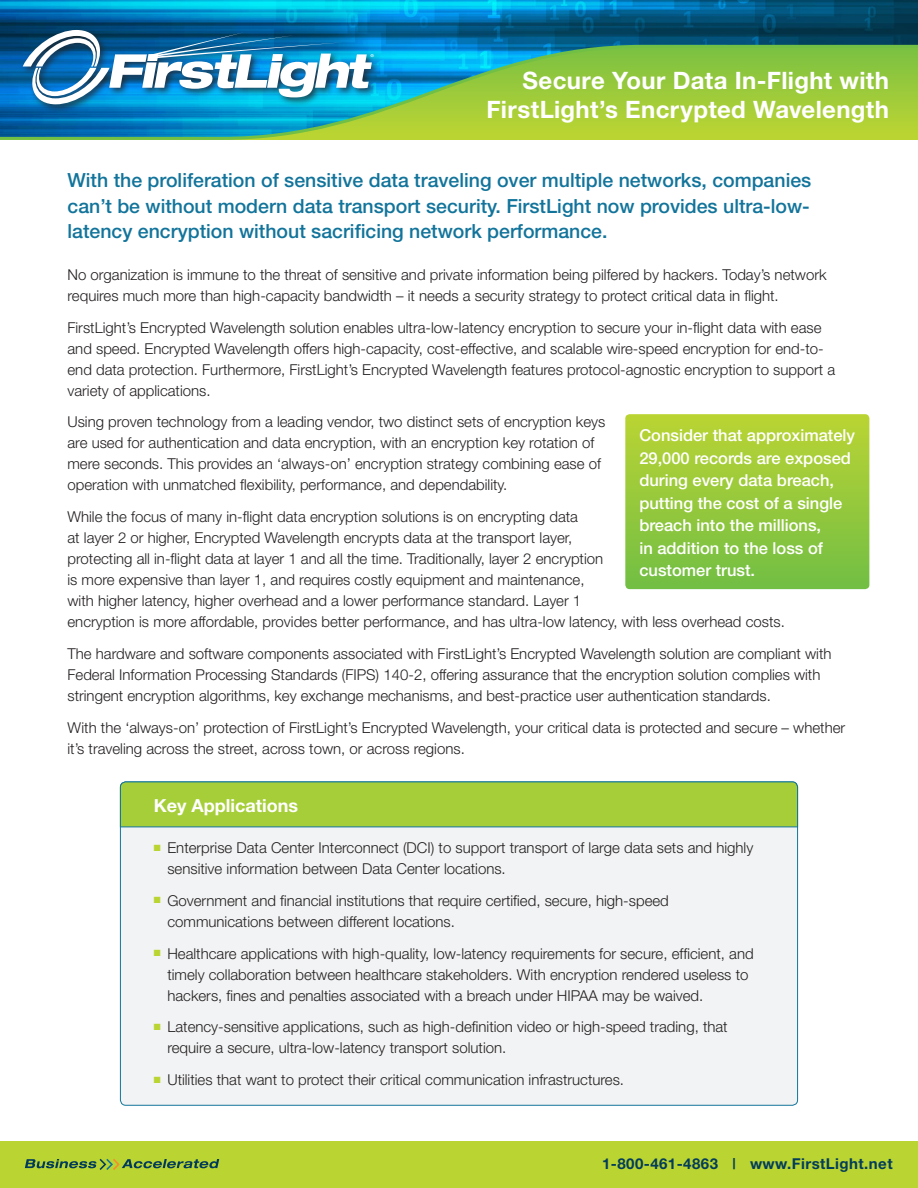
<style>
.page{position:relative;width:918px;height:1188px;background:#fff}
.page>*{position:absolute;margin:0;border:0;box-sizing:border-box;transform-origin:0 0}
.t1{font:700 24px/28.8px "Helvetica Neue";letter-spacing:.015em;color:#fff;text-align:right}
.t2{font:500 19.5px/25.5px "Helvetica Neue";color:#12749b;text-align:justify}
.t3{font:700 18px "Helvetica Neue";color:#fff}
.t4{font:500 16.5px/22.5px "Helvetica Neue";color:#fff}
.t5{font:300 15px/21px "Helvetica Neue";color:#231f20}
.t6{font:700 15px "Helvetica Neue";letter-spacing:.03em;color:#033d5a}
.s1{color:#bad432}
</style>
<div class="page">
<div style="left:0;top:1141px;width:918px;height:47px;background:#bad432"></div>
<svg style="left:25px;top:1159px;width:194px;height:11px"></svg>
<svg style="left:0;top:0;width:918px;height:140px;background:#4da072"></svg>
<div style="left:20px;top:27px;width:362px;height:86px;background:#231f20;opacity:.75"></div>
<img style="left:23px;top:30px;width:351px;height:74px">
<svg style="left:625px;top:414px;width:244px;height:175px;background:#96c93c"></svg>
<div style="left:120px;top:782px;width:678px;height:323px;background:#f2f3f4;border-radius:5px"></div>
<svg style="left:120px;top:781px;width:678px;height:47px;background:#9fca41"></svg>
<h1 class="t1" style="left:486px;top:65px;width:404px">Secure Your Data In-Flight with<br>FirstLight’s Encrypted Wavelength</h1>
<p class="t2" style="left:68px;top:168px;width:745px">With the proliferation of sensitive data traveling over multiple networks, companies can’t be without modern data transport security. FirstLight now provides ultra-low&shy;latency encryption without sacrificing network performance.</p>
<p class="t5" style="left:68px;top:264px;width:761px">No organization is immune to the threat of sensitive and private information being pilfered by hackers. Today’s network requires much more than high-capacity bandwidth – it needs a security strategy to protect critical data in flight.</p>
<p class="t5" style="left:68px;top:316px;width:769px">FirstLight’s Encrypted Wavelength solution enables ultra-low-latency encryption to secure your in-flight data with ease and speed. Encrypted Wavelength offers high-capacity, cost-effective, and scalable wire-speed encryption for end-to&shy;end data protection. Furthermore, FirstLight’s Encrypted Wavelength features protocol-agnostic encryption to support a variety of applications.</p>
<p class="t5" style="left:68px;top:411px;width:539px">Using proven technology from a leading vendor, two distinct sets of encryption keys are used for authentication and data encryption, with an encryption key rotation of mere seconds. This provides an ‘always-on’ encryption strategy combining ease of operation with unmatched flexibility, performance, and dependability.</p>
<p class="t5" style="left:68px;top:506px;width:719px">While the focus of many in-flight data encryption solutions is on encrypting data<br>at layer 2 or higher, Encrypted Wavelength encrypts data at the transport layer,<br>protecting all in-flight data at layer 1 and all the time. Traditionally, layer 2 encryption<br>is more expensive than layer 1, and requires costly equipment and maintenance,<br>with higher latency, higher overhead and a lower performance standard. Layer 1<br>encryption is more affordable, provides better performance, and has ultra-low latency, with less overhead costs.</p>
<p class="t5" style="left:68px;top:643px;width:766px">The hardware and software components associated with FirstLight’s Encrypted Wavelength solution are compliant with<br>Federal Information Processing Standards (FIPS) 140-2, offering assurance that the encryption solution complies with stringent encryption algorithms, key exchange mechanisms, and best-practice user authentication standards.</p>
<p class="t5" style="left:68px;top:717px;width:779px">With the ‘always-on’ protection of FirstLight’s Encrypted Wavelength, your critical data is protected and secure – whether it’s traveling across the street, across town, or across regions.</p>
<p class="t4" style="left:639px;top:424px;width:217px">Consider that approximately<br>29,000 records are exposed during every data breach, putting the cost of a single breach into the millions,<br>in addition to the loss of customer trust.</p>
<p class="t3" style="left:154px;top:794px;width:146px">Key Applications</p>
<p class="t5" style="left:167px;top:837px;width:587px;text-indent:-13px"><span class="s1">■</span> Enterprise Data Center Interconnect (DCI) to support transport of large data sets and highly sensitive information between Data Center locations.</p>
<p class="t5" style="left:167px;top:890px;width:503px;text-indent:-13px"><span class="s1">■</span> Government and financial institutions that require certified, secure, high-speed communications between different locations.</p>
<p class="t5" style="left:167px;top:942px;width:588px;text-indent:-13px"><span class="s1">■</span> Healthcare applications with high-quality, low-latency requirements for secure, efficient, and timely collaboration between healthcare stakeholders. With encryption rendered useless to hackers, fines and penalties associated with a breach under HIPAA may be waived.</p>
<p class="t5" style="left:167px;top:1016px;width:562px;text-indent:-13px"><span class="s1">■</span> Latency-sensitive applications, such as high-definition video or high-speed trading, that require a secure, ultra-low-latency transport solution.</p>
<p class="t5" style="left:154px;top:1069px;width:472px"><span class="s1">■</span> Utilities that want to protect their critical communication infrastructures.</p>
<p class="t6" style="left:602px;top:1154px;width:292px">1-800-461-4863 | www.FirstLight.net</p>
</div>
